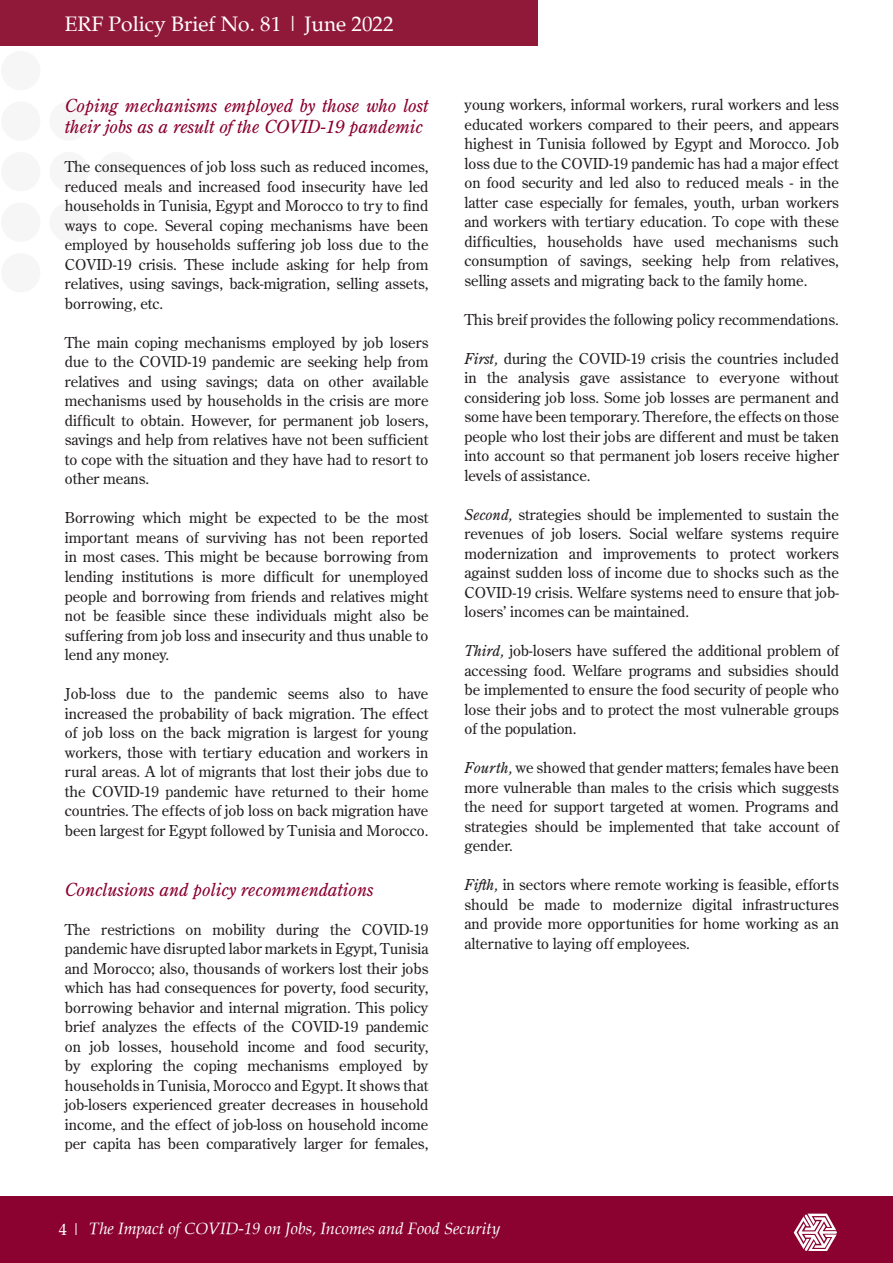
<style>
.page{position:relative;width:893px;height:1263px;background:#fff}
.page>*{position:absolute;margin:0;border:0;box-sizing:border-box;transform-origin:0 0}
.t1{font:21px "Palatia";color:#fff}
.t2{font:italic 18px/21px "Century Old Style Std";color:#8b012f}
.t3{font:italic 16.5px "Palatia";color:#fff}
.Paragraph_2020{font:15px/19.5px "Century Old Style Std";color:#231f20;text-align:justify}
.s1{font-style:italic}
.s2{font-style:normal}
</style>
<div class="page">
<div style="left:0;top:0;width:538px;height:45px;background:#901839"></div>
<div style="left:0;top:1196px;width:893px;height:67px;background:#8b012f"></div>
<svg style="left:794px;top:1213px;width:43px;height:38px"></svg>
<div style="left:1px;top:51px;width:39px;height:39px;background:#f6f6f6;border-radius:50%"></div>
<div style="left:1px;top:101px;width:39px;height:40px;background:#f6f6f6;border-radius:50%"></div>
<div style="left:1px;top:152px;width:39px;height:39px;background:#f6f6f6;border-radius:50%"></div>
<div style="left:1px;top:202px;width:39px;height:40px;background:#f6f6f6;border-radius:50%"></div>
<div style="left:49px;top:101px;width:40px;height:40px;background:#f6f6f6;border-radius:50%"></div>
<div style="left:49px;top:152px;width:40px;height:39px;background:#f6f6f6;border-radius:50%"></div>
<div style="left:49px;top:202px;width:40px;height:40px;background:#f6f6f6;border-radius:50%"></div>
<div style="left:98px;top:152px;width:39px;height:39px;background:#f6f6f6;border-radius:50%"></div>
<h1 class="t1" style="left:65px;top:11px;width:330px">ERF Policy Brief No. 81 | June 2022</h1>
<p class="t2" style="left:65px;top:95px;width:365px">Coping mechanisms employed by those who lost their jobs as a result of the COVID-19 pandemic</p>
<p class="Paragraph_2020" style="left:65px;top:157px;width:365px">The consequences of job loss such as reduced incomes, reduced meals and increased food insecurity have led households in Tunisia, Egypt and Morocco to try to find ways to cope. Several coping mechanisms have been employed by households suffering job loss due to the COVID-19 crisis. These include asking for help from relatives, using savings, back-migration, selling assets, borrowing, etc.</p>
<p class="Paragraph_2020" style="left:65px;top:333px;width:365px">The main coping mechanisms employed by job losers due to the COVID-19 pandemic are seeking help from relatives and using savings; data on other available mechanisms used by households in the crisis are more difficult to obtain. However, for permanent job losers, savings and help from relatives have not been sufficient to cope with the situation and they have had to resort to other means.</p>
<p class="Paragraph_2020" style="left:65px;top:508px;width:365px">Borrowing which might be expected to be the most important means of surviving has not been reported in most cases. This might be because borrowing from lending institutions is more difficult for unemployed people and borrowing from friends and relatives might not be feasible since these individuals might also be suffering from job loss and insecurity and thus unable to lend any money.</p>
<p class="Paragraph_2020" style="left:65px;top:684px;width:365px">Job-loss due to the pandemic seems also to have increased the probability of back migration. The effect of job loss on the back migration is largest for young workers, those with tertiary education and workers in rural areas. A lot of migrants that lost their jobs due to the COVID-19 pandemic have returned to their home countries. The effects of job loss on back migration have been largest for Egypt followed by Tunisia and Morocco.</p>
<p class="t2" style="left:65px;top:878px;width:310px">Conclusions and policy recommendations</p>
<p class="Paragraph_2020" style="left:65px;top:919px;width:365px">The restrictions on mobility during the COVID-19 pandemic have disrupted labor markets in Egypt, Tunisia and Morocco; also, thousands of workers lost their jobs which has had consequences for poverty, food security, borrowing behavior and internal migration. This policy brief analyzes the effects of the COVID-19 pandemic on job losses, household income and food security, by exploring the coping mechanisms employed by households in Tunisia, Morocco and Egypt. It shows that job-losers experienced greater decreases in household income, and the effect of job-loss on household income per capita has been comparatively larger for females,</p>
<p class="Paragraph_2020" style="left:464px;top:95px;width:376px">young workers, informal workers, rural workers and less educated workers compared to their peers, and appears highest in Tunisia followed by Egypt and Morocco. Job loss due to the COVID-19 pandemic has had a major effect on food security and led also to reduced meals - in the latter case especially for females, youth, urban workers and workers with tertiary education. To cope with these difficulties, households have used mechanisms such consumption of savings, seeking help from relatives, selling assets and migrating back to the family home.</p>
<p class="Paragraph_2020" style="left:464px;top:309px;width:376px">This breif provides the following policy recommendations.</p>
<p class="Paragraph_2020" style="left:464px;top:348px;width:376px"><span class="s1">First,</span> during the COVID-19 crisis the countries included in the analysis gave assistance to everyone without considering job loss. Some job losses are permanent and some have been temporary. Therefore, the effects on those people who lost their jobs are different and must be taken into account so that permanent job losers receive higher levels of assistance.</p>
<p class="Paragraph_2020" style="left:464px;top:504px;width:376px"><span class="s1">Second,</span> strategies should be implemented to sustain the revenues of job losers. Social welfare systems require modernization and improvements to protect workers against sudden loss of income due to shocks such as the COVID-19 crisis. Welfare systems need to ensure that job&shy;losers’ incomes can be maintained.</p>
<p class="Paragraph_2020" style="left:464px;top:641px;width:376px"><span class="s1">Third,</span> job-losers have suffered the additional problem of accessing food. Welfare programs and subsidies should be implemented to ensure the food security of people who lose their jobs and to protect the most vulnerable groups of the population.</p>
<p class="Paragraph_2020" style="left:464px;top:758px;width:376px"><span class="s1">Fourth,</span> we showed that gender matters; females have been more vulnerable than males to the crisis which suggests the need for support targeted at women. Programs and strategies should be implemented that take account of gender.</p>
<p class="Paragraph_2020" style="left:464px;top:875px;width:376px"><span class="s1">Fifth,</span> in sectors where remote working is feasible, efforts should be made to modernize digital infrastructures and provide more opportunities for home working as an alternative to laying off employees.</p>
<p class="t3" style="left:59px;top:1218px;width:443px"><span class="s2">4 |</span> The Impact of COVID-19 on Jobs, Incomes and Food Security</p>
</div>
